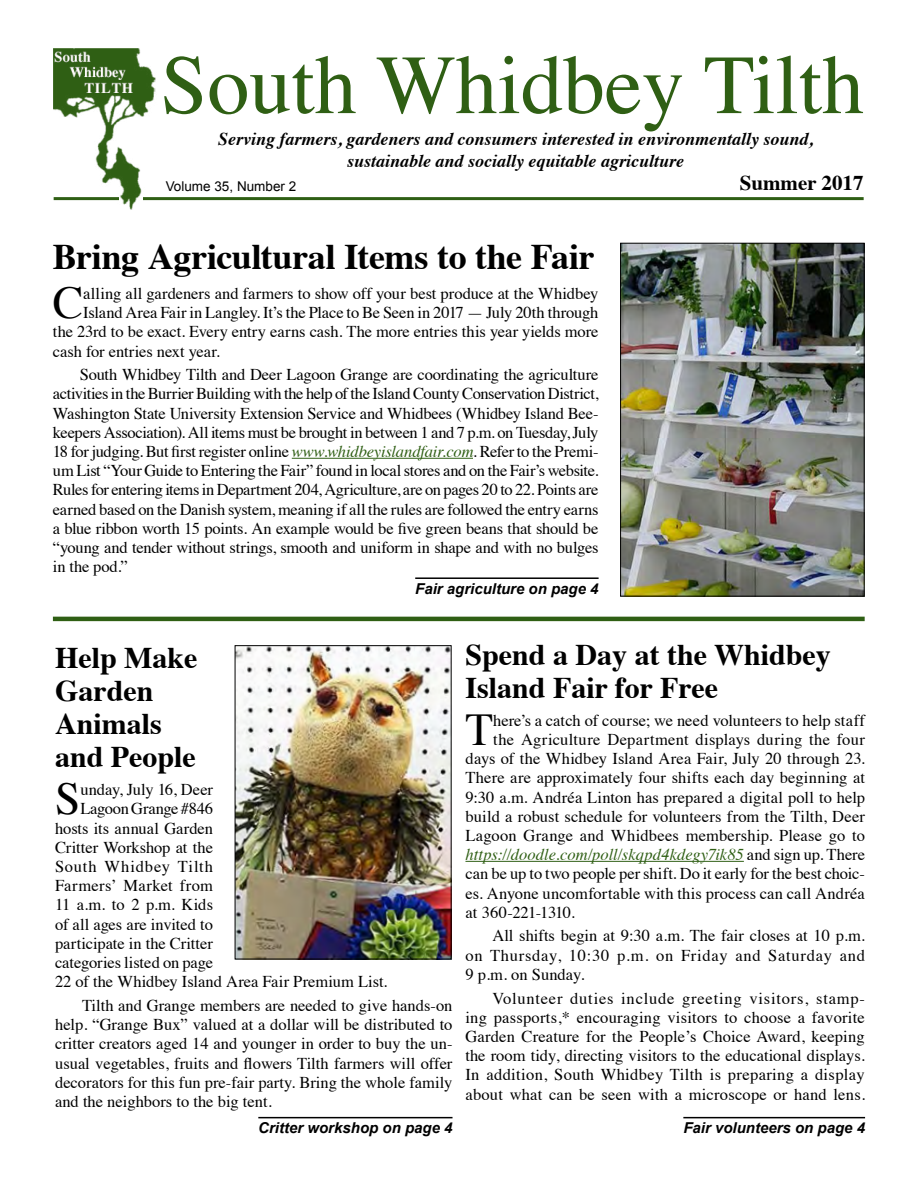
<style>
.page{position:relative;width:918px;height:1188px;background:#fff}
.page>*{position:absolute;margin:0;border:0;box-sizing:border-box;transform-origin:0 0}
.t1{font:84px "Times";color:#2f5f14}
.t2{font:45.45px "Times";color:#000}
.t3{font:700 36px "Times";letter-spacing:-.01em;color:#000}
.t4{font:700 30px/33px "Times";color:#000}
.t5{font:700 21px "Times";color:#000}
.t6{font:italic 700 18px/21.6px "Times";color:#000;text-align:center}
.t7{font:16.5px/19.2px "Times";letter-spacing:.005em;color:#000;text-align:justify}
.t8{font:italic 16.5px "Times";letter-spacing:.005em;color:#2f5f14}
.t9{font:16.5px "Times";letter-spacing:-.015em;color:#000}
.t10{font:16.5px "Times";letter-spacing:.045em;color:#000}
.t11{font:italic 700 15px "Arial";color:#000}
.t12{font:13.5px "Arial";color:#000}
.s1{font-style:italic;color:#2f5f14}
.s2{font-style:normal;color:#000}
</style>
<div class="page">
<hr style="left:54px;top:197px;width:810px;height:3px;background:#2f5f14">
<img style="left:54px;top:49px;width:105px;height:161px">
<hr style="left:292px;top:458px;width:181px;height:1px;background:#2f5f14">
<hr style="left:415px;top:577px;width:184px;height:2px;background:#000">
<img style="left:622px;top:245px;width:241px;height:350px">
<div style="left:620px;top:243px;width:245px;height:354px;border:1px solid #000"></div>
<img style="left:237px;top:647px;width:213px;height:310px">
<div style="left:235px;top:645px;width:217px;height:314px;border:1px solid #000"></div>
<hr style="left:465px;top:861px;width:279px;height:1px;background:#2f5f14">
<hr style="left:53px;top:617px;width:812px;height:4px;background:#2f5f14">
<hr style="left:258px;top:1117px;width:195px;height:1px;background:#000">
<hr style="left:683px;top:1117px;width:182px;height:1px;background:#000">
<h1 class="t1" style="left:161px;top:6px;width:705px">South Whidbey Tilth</h1>
<p class="t6" style="left:218px;top:126px;width:597px">Serving farmers, gardeners and consumers interested in environmentally sound, sustainable and socially equitable agriculture</p>
<p class="t12" style="left:166px;top:177px;width:132px">Volume 35, Number 2</p>
<p class="t5" style="left:740px;top:163px;width:125px">Summer 2017</p>
<h3 class="t3" style="left:53px;top:222px;width:543px">Bring Agricultural Items to the Fair</h3>
<h2 class="t2" style="left:53px;top:260px;width:32px">C</h2>
<p class="t7" style="left:83px;top:282px;width:517px">alling all gardeners and farmers to show off your best produce at the Whidbey</p>
<p class="t7" style="left:83px;top:302px;width:517px">Island Area Fair in Langley. It’s the Place to Be Seen in 2017 — July 20th through</p>
<p class="t7" style="left:53px;top:321px;width:547px">the 23rd to be exact. Every entry earns cash. The more entries this year yields more</p>
<p class="t7" style="left:53px;top:340px;width:169px">cash for entries next year.</p>
<p class="t7" style="left:53px;top:364px;width:547px;text-indent:27px">South Whidbey Tilth and Deer Lagoon Grange are coordinating the agriculture activities in the Burrier Building with the help of the Island County Conservation District, Washington State University Extension Service and Whidbees (Whidbey Island Bee&shy;keepers Association). All items must be brought in between 1 and 7 p.m. on Tuesday, July 18 for judging. But first register online <span class="s1">www.whidbeyislandfair.com</span>. Refer to the Premi&shy;um List “Your Guide to Entering the Fair” found in local stores and on the Fair’s website.<br>Rules for entering items in Department 204, Agriculture, are on pages 20 to 22. Points are earned based on the Danish system, meaning if all the rules are followed the entry earns a blue ribbon worth 15 points. An example would be five green beans that should be “young and tender without strings, smooth and uniform in shape and with no bulges in the pod.”</p>
<p class="t11" style="left:415px;top:579px;width:185px">Fair agriculture on page 4</p>
<h3 class="t4" style="left:55px;top:639px;width:144px">Help Make<br>Garden<br>Animals and People</h3>
<h2 class="t2" style="left:55px;top:757px;width:27px">S</h2>
<p class="t7" style="left:80px;top:779px;width:134px">unday, July 16, Deer</p>
<p class="t9" style="left:80px;top:793px;width:134px">Lagoon Grange #846</p>
<p class="t7" style="left:55px;top:817px;width:159px">hosts its annual Garden</p>
<p class="t7" style="left:55px;top:836px;width:159px">Critter Workshop at the</p>
<p class="t10" style="left:55px;top:851px;width:159px">South Whidbey Tilth</p>
<p class="t7" style="left:55px;top:875px;width:160px">Farmers’ Market from</p>
<p class="t7" style="left:55px;top:894px;width:160px">11 a.m. to 2 p.m. Kids</p>
<p class="t7" style="left:55px;top:913px;width:160px">of all ages are invited to</p>
<p class="t7" style="left:55px;top:932px;width:159px">participate in the Critter</p>
<p class="t7" style="left:55px;top:952px;width:159px">categories listed on page</p>
<p class="t7" style="left:55px;top:971px;width:334px">22 of the Whidbey Island Area Fair Premium List.</p>
<p class="t7" style="left:55px;top:994px;width:399px;text-indent:27px">Tilth and Grange members are needed to give hands-on help. “Grange Bux” valued at a dollar will be distributed to critter creators aged 14 and younger in order to buy the un&shy;usual vegetables, fruits and flowers Tilth farmers will offer decorators for this fun pre-fair party. Bring the whole family and the neighbors to the big tent.</p>
<h3 class="t4" style="left:465px;top:635px;width:367px">Spend a Day at the Whidbey<br>Island Fair for Free</h3>
<h2 class="t2" style="left:465px;top:687px;width:29px">T</h2>
<p class="t7" style="left:493px;top:709px;width:373px">here’s a catch of course; we need volunteers to help staff</p>
<p class="t7" style="left:493px;top:728px;width:373px">the Agriculture Department displays during the four</p>
<p class="t7" style="left:465px;top:748px;width:401px">days of the Whidbey Island Area Fair, July 20 through 23.</p>
<p class="t7" style="left:465px;top:767px;width:401px">There are approximately four shifts each day beginning at</p>
<p class="t7" style="left:465px;top:786px;width:401px">9:30 a.m. Andréa Linton has prepared a digital poll to help</p>
<p class="t7" style="left:465px;top:805px;width:401px">build a robust schedule for volunteers from the Tilth, Deer</p>
<p class="t7" style="left:465px;top:824px;width:401px">Lagoon Grange and Whidbees membership. Please go to</p>
<p class="t8" style="left:465px;top:840px;width:401px">https://doodle.com/poll/skqpd4kdegy7ik85 <span class="s2">and sign up. There</span></p>
<p class="t7" style="left:465px;top:863px;width:401px">can be up to two people per shift. Do it early for the best choic-</p>
<p class="t7" style="left:465px;top:882px;width:401px">es. Anyone uncomfortable with this process can call Andréa</p>
<p class="t9" style="left:465px;top:897px;width:111px">at 360-221-1310.</p>
<p class="t7" style="left:465px;top:925px;width:401px;text-indent:27px">All shifts begin at 9:30 a.m. The fair closes at 10 p.m. on Thursday, 10:30 p.m. on Friday and Saturday and 9 p.m. on Sunday.</p>
<p class="t7" style="left:465px;top:987px;width:401px;text-indent:27px">Volunteer duties include greeting visitors, stamp&shy;ing passports,* encouraging visitors to choose a favorite Garden Creature for the People’s Choice Award, keeping the room tidy, directing visitors to the educational displays.<br>In addition, South Whidbey Tilth is preparing a display about what can be seen with a microscope or hand lens.</p>
<p class="t11" style="left:258px;top:1118px;width:196px">Critter workshop on page 4</p>
<p class="t11" style="left:683px;top:1118px;width:183px">Fair volunteers on page 4</p>
</div>
